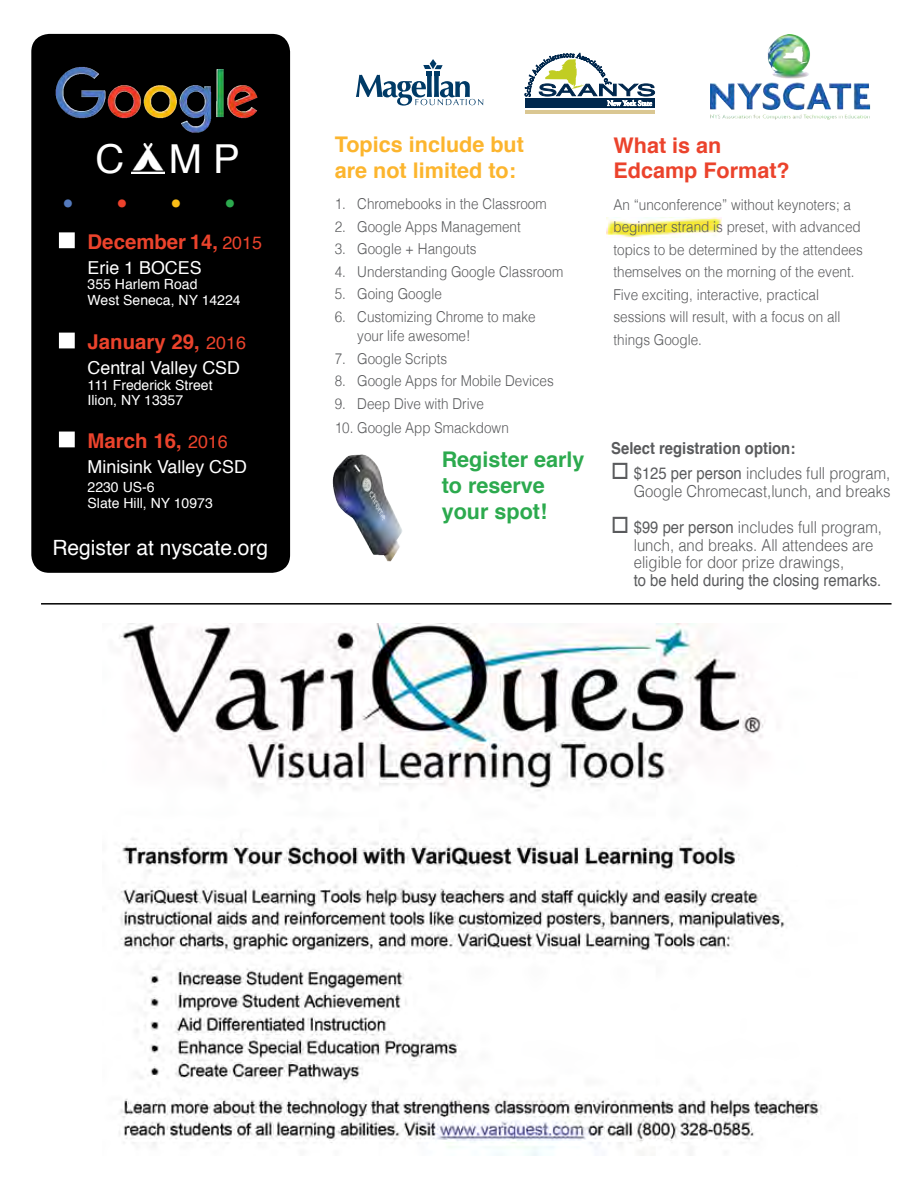
<style>
.page{position:relative;width:918px;height:1188px;background:#fff}
.page>*{position:absolute;margin:0;border:0;box-sizing:border-box;transform-origin:0 0}
.t1{font:39.9px "Helvetica";color:#fff}
.t2{font:30.3px "Minion Pro";color:#547abd}
.t3{font:30.3px "Minion Pro";color:#f9bd16}
.t4{font:700 21.6px/26px "Helvetica";color:#fcb52e}
.t5{font:700 21.6px/26px "Helvetica";color:#2caa4e}
.t6{font:700 21.6px/26px "Helvetica";color:#eb432c}
.t7{font:21px "Helvetica";color:#fff}
.t8{font:700 20.4px "Helvetica";color:#eb432c}
.t9{font:17.85px "Helvetica";color:#fff}
.t10{font:300 16.5px/18px "Helvetica";color:#5a5b5d;text-align:right;scale:.9 1}
.t11{font:16.5px "Helvetica";color:#5a5b5d;scale:.9 1}
.t12{font:700 16.5px "Helvetica";color:#5a5b5d;scale:.9 1}
.t13{font:300 15px/22.5px "Helvetica";color:#5a5b5d;scale:.9 1}
.t14{font:14.1px/15.3px "Helvetica";color:#fff}
.s1{color:#ed422c}
.s2{color:#2caa4e}
.s3{color:#fff}
.s4{font-weight:400;font-size:17.85px}
.s5{font-weight:400}
</style>
<div class="page">
<img style="left:119px;top:624px;width:703px;height:531px">
<div style="left:31px;top:34px;width:259px;height:539px;background:#000;border-radius:18px"></div>
<img style="left:333px;top:454px;width:63px;height:107px">
<div style="left:59px;top:232px;width:16px;height:16px;border:3px solid #fff"></div>
<div style="left:59px;top:333px;width:16px;height:15px;border:3px solid #fff"></div>
<div style="left:59px;top:432px;width:16px;height:15px;border:3px solid #fff"></div>
<img style="left:131px;top:143px;width:34px;height:30px">
<div style="left:525px;top:98px;width:130px;height:10px;background:#00274d"></div>
<hr style="left:525px;top:110px;width:130px;height:4px;background:#dac792">
<svg style="left:525px;top:52px;width:130px;height:55px"></svg>
<img style="left:768px;top:34px;width:42px;height:44px">
<img style="left:56px;top:67px;width:49px;height:51px">
<svg style="left:356px;top:59px;width:127px;height:47px"></svg>
<img style="left:607px;top:217px;width:115px;height:21px">
<hr style="left:41px;top:603px;width:851px;height:2px;background:#000">
<h1 class="t1" style="left:95px;top:128px;width:146px">C A M P</h1>
<h2 class="t2" style="left:62px;top:180px;width:67px">• <span class="s1">•</span></h2>
<h2 class="t3" style="left:170px;top:180px;width:67px">• <span class="s2">•</span></h2>
<h3 class="t8" style="left:58px;top:225px;width:205px"><span class="s3">■</span> December 14, <span class="s4">2015</span></h3>
<p class="t9" style="left:88px;top:254px;width:116px">Erie 1 BOCES</p>
<p class="t14" style="left:88px;top:277px;width:155px">355 Harlem Road<br>West Seneca, NY 14224</p>
<h3 class="t8" style="left:58px;top:325px;width:189px"><span class="s3">■</span> January 29, <span class="s4">2016</span></h3>
<p class="t9" style="left:88px;top:354px;width:154px">Central Valley CSD</p>
<p class="t14" style="left:88px;top:377px;width:126px">111 Frederick Street<br>Ilion, NY 13357</p>
<h3 class="t8" style="left:58px;top:424px;width:171px"><span class="s3">■</span> March 16, <span class="s4">2016</span></h3>
<p class="t9" style="left:88px;top:453px;width:161px">Minisink Valley CSD</p>
<p class="t14" style="left:88px;top:480px;width:127px">2230 US-6<br>Slate Hill, NY 10973</p>
<h3 class="t7" style="left:52px;top:532px;width:217px">Register at nyscate.org</h3>
<h3 class="t4" style="left:335px;top:131px;width:191px">Topics include but are not limited to:</h3>
<p class="t13" style="left:335px;top:192px;width:237px">1. Chromebooks in the Classroom</p>
<p class="t13" style="left:335px;top:214px;width:208px">2. Google Apps Management</p>
<p class="t13" style="left:335px;top:237px;width:159px">3. Google + Hangouts</p>
<p class="t13" style="left:335px;top:259px;width:255px">4. Understanding Google Classroom</p>
<p class="t13" style="left:335px;top:282px;width:121px">5. Going Google</p>
<p class="t13" style="left:357px;top:306px;width:200px;line-height:19.5px;text-indent:-23px">6. Customizing Chrome to make your life awesome!</p>
<p class="t13" style="left:335px;top:346px;width:127px">7. Google Scripts</p>
<p class="t13" style="left:335px;top:369px;width:245px">8. Google Apps for Mobile Devices</p>
<p class="t13" style="left:335px;top:391px;width:167px">9. Deep Dive with Drive</p>
<p class="t13" style="left:335px;top:415px;width:195px">10. Google App Smackdown</p>
<h3 class="t5" style="left:442px;top:447px;width:144px">Register early to reserve your spot!</h3>
<h3 class="t6" style="left:613px;top:132px;width:178px">What is an<br>Edcamp Format?</h3>
<p class="t13" style="left:613px;top:193px;width:279px">An “unconference” without keynoters; a beginner strand is preset, with advanced topics to be determined by the attendees themselves on the morning of the event.<br>Five exciting, interactive, practical sessions will result, with a focus on all things Google.</p>
<p class="t12" style="left:611px;top:435px;width:206px">Select registration option:</p>
<p class="t10" style="left:611px;top:464px;width:312px">□ <span class="s5">$125 per person</span> includes full program,<br>Google Chromecast,lunch, and breaks</p>
<p class="t10" style="left:634px;top:518px;width:277px;text-align:left;text-indent:-22px">□ <span class="s5">$99 per person</span> includes full program, lunch, and breaks. All attendees are</p>
<p class="t10" style="left:634px;top:552px;width:235px">eligible for door prize drawings,</p>
<p class="t11" style="left:634px;top:567px;width:277px">to be held during the closing remarks.</p>
</div>
